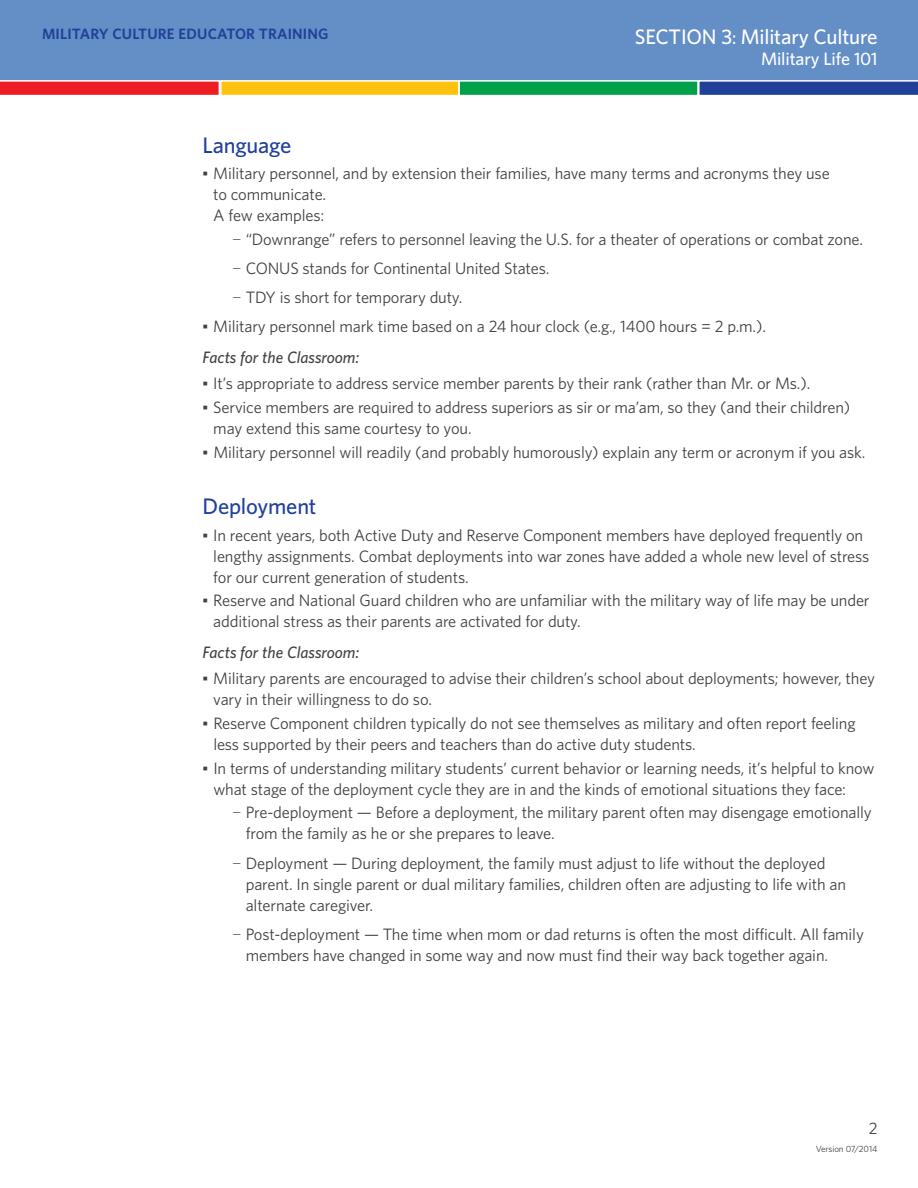
<style>
.page{position:relative;width:918px;height:1188px;background:#fff}
.page>*{position:absolute;margin:0;border:0;box-sizing:border-box;transform-origin:0 0}
.t1{font:500 22.5px "Whitney";letter-spacing:-.01em;color:#21409a}
.t2{font:500 21px "Whitney";letter-spacing:-.01em;color:#fff}
.t3{font:500 18px "Whitney";letter-spacing:-.01em;color:#fff}
.t4{font:16.5px/21px "Whitney";letter-spacing:-.01em;color:#414042}
.t5{font:italic 500 16.5px "Whitney";color:#414042}
.t6{font:600 15px "Whitney";letter-spacing:.01em;color:#21409a}
.t7{font:9px "Whitney";letter-spacing:-.01em;color:#414042}
.s1{font-size:18px}
.s2{font-family:"Arial"}
.s3{font-weight:300}
.s4{font-weight:500;font-style:italic}
</style>
<div class="page">
<div style="left:0;top:0;width:918px;height:81px;background:#638fc6"></div>
<svg style="left:0;top:80px;width:220px;height:15px;background:#ee383e"></svg>
<div style="left:220px;top:80px;width:240px;height:16px;background:#ffc20e;border:2px solid #fff"></div>
<div style="left:458px;top:80px;width:241px;height:16px;background:#00a14b;border:2px solid #fff"></div>
<svg style="left:698px;top:80px;width:220px;height:16px;background:#4761ab"></svg>
<p class="t6" style="left:42px;top:24px;width:288px">MILITARY CULTURE EDUCATOR TRAINING</p>
<p class="t2" style="left:635px;top:23px;width:244px">Section 3<span class="s1">:</span> Military Culture</p>
<p class="t3" style="left:761px;top:47px;width:118px">Military Life 101</p>
<h1 class="t1" style="left:202px;top:130px;width:90px">Language</h1>
<p class="t4" style="left:213px;top:163px;width:618px;text-indent:-11px"><span class="s2">▪</span> Military personnel, and by extension their families, have many terms and acronyms they use to communicate.<br>A few examples:</p>
<p class="t4" style="left:232px;top:224px;width:632px;line-height:29.1px"><span class="s3">−</span> “Downrange” refers to personnel leaving the U.S. for a theater of operations or combat zone. <span class="s3">−</span> CONUS stands for Continental United States.<br><span class="s3">−</span> TDY is short for temporary duty.</p>
<p class="t4" style="left:203px;top:311px;width:565px;line-height:30.6px"><span class="s2">▪</span> Military personnel mark time based on a 24 hour clock (e.g., 1400 hours = 2 p.m.).<br><span class="s4">Facts for the Classroom:</span></p>
<p class="t4" style="left:203px;top:373px;width:609px"><span class="s2">▪</span> It’s appropriate to address service member parents by their rank (rather than Mr. or Ms.).</p>
<p class="t4" style="left:213px;top:396px;width:638px;text-indent:-11px"><span class="s2">▪</span> Service members are required to address superiors as sir or ma’am, so they (and their children) may extend this same courtesy to you.</p>
<p class="t4" style="left:203px;top:441px;width:664px"><span class="s2">▪</span> Military personnel will readily (and probably humorously) explain any term or acronym if you ask.</p>
<h1 class="t1" style="left:202px;top:491px;width:116px">Deployment</h1>
<p class="t4" style="left:213px;top:524px;width:658px;text-indent:-11px"><span class="s2">▪</span> In recent years, both Active Duty and Reserve Component members have deployed frequently on lengthy assignments. Combat deployments into war zones have added a whole new level of stress for our current generation of students.</p>
<p class="t4" style="left:213px;top:590px;width:658px;text-indent:-11px"><span class="s2">▪</span> Reserve and National Guard children who are unfamiliar with the military way of life may be under additional stress as their parents are activated for duty.</p>
<p class="t5" style="left:203px;top:641px;width:158px">Facts for the Classroom:</p>
<p class="t4" style="left:213px;top:668px;width:663px;text-indent:-11px"><span class="s2">▪</span> Military parents are encouraged to advise their children’s school about deployments; however, they vary in their willingness to do so.</p>
<p class="t4" style="left:213px;top:712px;width:644px;text-indent:-11px"><span class="s2">▪</span> Reserve Component children typically do not see themselves as military and often report feeling less supported by their peers and teachers than do active duty students.</p>
<p class="t4" style="left:213px;top:757px;width:663px;text-indent:-11px"><span class="s2">▪</span> In terms of understanding military students’ current behavior or learning needs, it’s helpful to know what stage of the deployment cycle they are in and the kinds of emotional situations they face:</p>
<p class="t4" style="left:246px;top:802px;width:627px;text-indent:-13px"><span class="s3">−</span> Pre-deployment — Before a deployment, the military parent often may disengage emotionally from the family as he or she prepares to leave.</p>
<p class="t4" style="left:246px;top:852px;width:602px;text-indent:-13px"><span class="s3">−</span> Deployment — During deployment, the family must adjust to life without the deployed parent. In single parent or dual military families, children often are adjusting to life with an alternate caregiver.</p>
<p class="t4" style="left:246px;top:923px;width:620px;text-indent:-13px"><span class="s3">−</span> Post-deployment — The time when mom or dad returns is often the most difficult. All family members have changed in some way and now must find their way back together again.</p>
<p class="t4" style="left:869px;top:1117px;width:10px">2</p>
<p class="t7" style="left:816px;top:1143px;width:63px">Version 07/2014</p>
</div>
